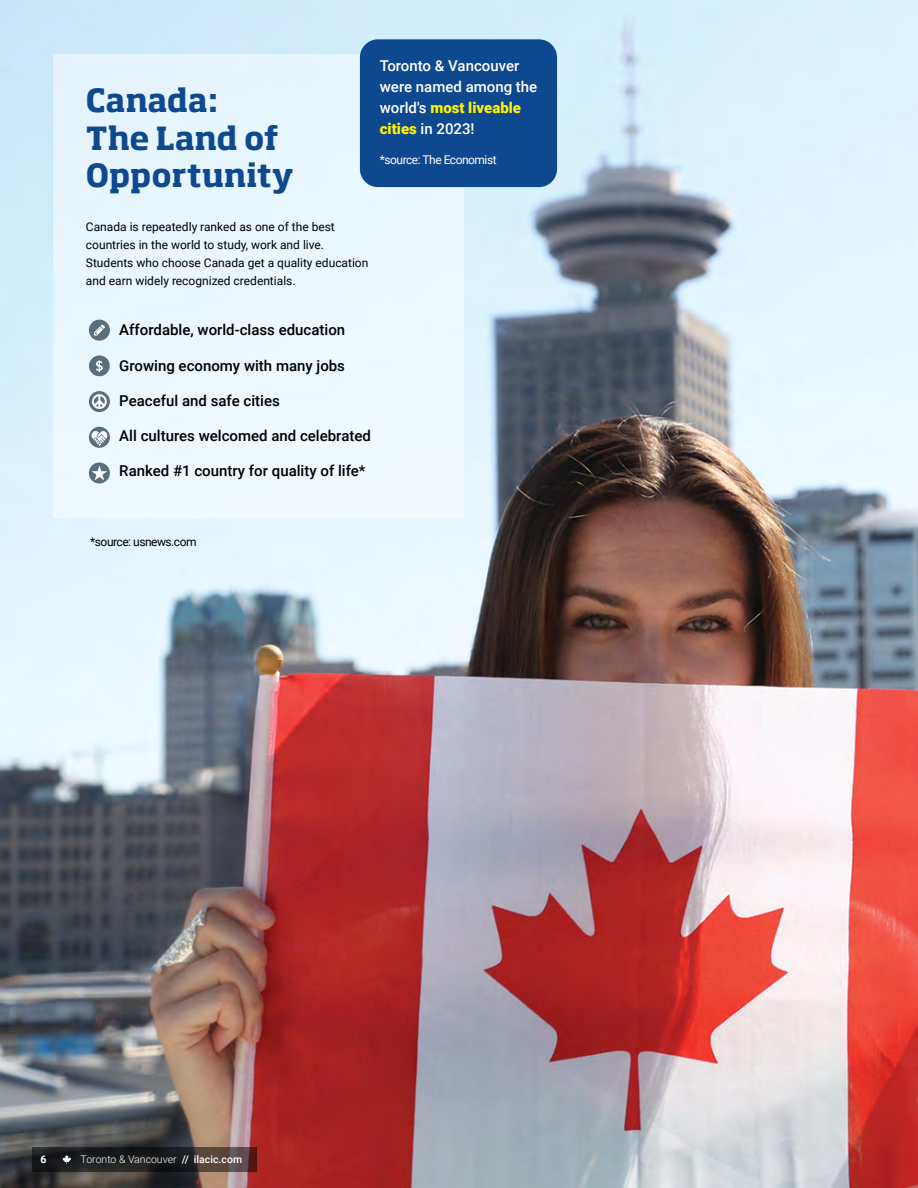
<style>
.page{position:relative;width:918px;height:1188px;background:#fff}
.page>*{position:absolute;margin:0;border:0;box-sizing:border-box;transform-origin:0 0}
.t1{font:700 31.5px/37.5px "Soho Std";color:#0e498f}
.t2{font:500 15px "Roboto";color:#000}
.t3{font:500 15px/21px "Roboto";color:#fff}
.t4{font:12px/18px "Roboto";color:#000}
.t5{font:12px "Roboto";letter-spacing:-.04em;color:#fff}
.t6{font:12px "Roboto";letter-spacing:-.04em;color:#000}
.t7{font:300 10.5px "Roboto";color:#fff}
.t8{font:700 10.5px "Roboto";color:#fff}
.s1{font-weight:900;color:#fff200}
.s2{font-weight:500}
</style>
<div class="page">
<img style="left:0;top:0;width:918px;height:1188px">
<div style="left:53px;top:54px;width:411px;height:464px;background:#ebf7fd"></div>
<div style="left:89px;top:320px;width:21px;height:21px;background:#596f7e;border-radius:50%"></div>
<svg style="left:94px;top:325px;width:11px;height:11px"></svg>
<div style="left:89px;top:355px;width:21px;height:21px;background:#596f7e;border-radius:50%"></div>
<svg style="left:96px;top:360px;width:7px;height:12px"></svg>
<div style="left:89px;top:391px;width:21px;height:21px;background:#596f7e;border-radius:50%"></div>
<svg style="left:92px;top:394px;width:15px;height:15px"></svg>
<div style="left:89px;top:427px;width:21px;height:21px;background:#596f7e;border-radius:50%"></div>
<svg style="left:91px;top:431px;width:16px;height:15px"></svg>
<div style="left:89px;top:463px;width:21px;height:21px;background:#596f7e;border-radius:50%"></div>
<svg style="left:92px;top:466px;width:15px;height:14px"></svg>
<svg style="left:32px;top:1148px;width:225px;height:24px;background:#2c2626"></svg>
<svg style="left:62px;top:1155px;width:10px;height:9px"></svg>
<div style="left:360px;top:39px;width:197px;height:148px;background:#0e498f;border-radius:18px"></div>
<h1 class="t1" style="left:86px;top:81px;width:209px">Canada:<br>The Land of<br>Opportunity</h1>
<p class="t4" style="left:86px;top:217px;width:284px">Canada is repeatedly ranked as one of the best countries in the world to study, work and live.<br>Students who choose Canada get a quality education and earn widely recognized credentials.</p>
<p class="t3" style="left:380px;top:54px;width:159px">Toronto &amp; Vancouver were named among the world's <span class="s1">most liveable cities</span> in 2023!</p>
<p class="t5" style="left:380px;top:151px;width:118px">*source: The Economist</p>
<p class="t2" style="left:119px;top:319px;width:227px">Affordable, world-class education</p>
<p class="t2" style="left:119px;top:355px;width:227px">Growing economy with many jobs</p>
<p class="t2" style="left:119px;top:390px;width:162px">Peaceful and safe cities</p>
<p class="t2" style="left:119px;top:425px;width:253px">All cultures welcomed and celebrated</p>
<p class="t2" style="left:119px;top:461px;width:248px">Ranked #1 country for quality of life*</p>
<p class="t6" style="left:90px;top:533px;width:108px">*source: usnews.com</p>
<p class="t8" style="left:40px;top:1152px;width:8px">6</p>
<p class="t7" style="left:81px;top:1152px;width:163px">Toronto &amp; Vancouver <span class="s2">// ilacic.com</span></p>
</div>
